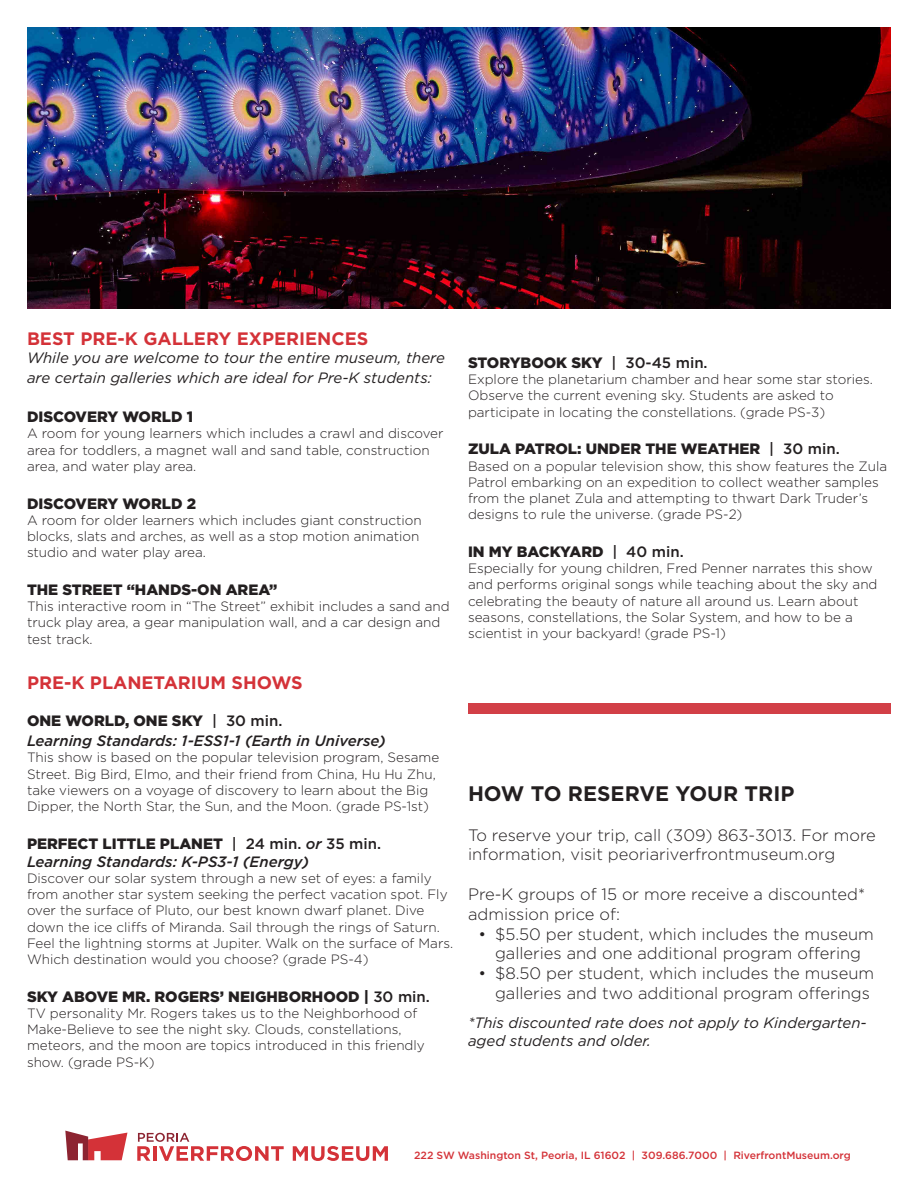
<style>
.page{position:relative;width:918px;height:1188px;background:#fff}
.page>*{position:absolute;margin:0;border:0;box-sizing:border-box;transform-origin:0 0}
.t1{font:700 21px "Gotham";color:#231f20}
.t2{font:700 18px "Gotham";color:#d43238}
.t3{font:300 16.5px/19.8px "Gotham";color:#231f20}
.t4{font:900 15px "Gotham";color:#231f20}
.t5{font:italic 15px/19.8px "Gotham";color:#231f20}
.t6{font:italic 500 15px "Gotham";color:#231f20}
.t7{font:300 13.5px/16.2px "Gotham";color:#231f20}
.t8{font:500 10.5px "Gotham";color:#d43238}
.s1{font-weight:500}
.s2{font-weight:500;font-style:italic}
</style>
<div class="page">
<img style="left:27px;top:27px;width:864px;height:282px">
<div style="left:468px;top:703px;width:423px;height:11px;background:#d23f47"></div>
<svg style="left:65px;top:1131px;width:62px;height:29px"></svg>
<svg style="left:293px;top:1146px;width:95px;height:15px"></svg>
<svg style="left:137px;top:1133px;width:147px;height:28px"></svg>
<p class="t2" style="left:27px;top:327px;width:343px">BEST PRE-K GALLERY EXPERIENCES</p>
<p class="t5" style="left:27px;top:347px;width:420px">While you are welcome to tour the entire museum, there are certain galleries which are ideal for Pre-K students:</p>
<p class="t4" style="left:27px;top:407px;width:168px">DISCOVERY WORLD 1</p>
<p class="t7" style="left:27px;top:425px;width:418px">A room for young learners which includes a crawl and discover area for toddlers, a magnet wall and sand table, construction area, and water play area.</p>
<p class="t4" style="left:27px;top:493px;width:171px">DISCOVERY WORLD 2</p>
<p class="t7" style="left:27px;top:512px;width:396px">A room for older learners which includes giant construction blocks, slats and arches, as well as a stop motion animation studio and water play area.</p>
<p class="t4" style="left:27px;top:579px;width:252px">THE STREET “HANDS-ON AREA”</p>
<p class="t7" style="left:27px;top:598px;width:424px">This interactive room in “The Street” exhibit includes a sand and truck play area, a gear manipulation wall, and a car design and test track.</p>
<p class="t2" style="left:27px;top:670px;width:277px">PRE-K PLANETARIUM SHOWS</p>
<p class="t4" style="left:27px;top:711px;width:257px">ONE WORLD, ONE SKY <span class="s1">| 30 min.</span></p>
<p class="t6" style="left:27px;top:731px;width:360px">Learning Standards: 1-ESS1-1 (Earth in Universe)</p>
<p class="t7" style="left:27px;top:749px;width:414px">This show is based on the popular television program, Sesame Street. Big Bird, Elmo, and their friend from China, Hu Hu Zhu, take viewers on a voyage of discovery to learn about the Big Dipper, the North Star, the Sun, and the Moon. (grade PS-1st)</p>
<p class="t4" style="left:27px;top:833px;width:356px">PERFECT LITTLE PLANET <span class="s1">| 24 min.</span> <span class="s2">or</span> <span class="s1">35 min.</span></p>
<p class="t6" style="left:27px;top:852px;width:284px">Learning Standards: K-PS3-1 (Energy)</p>
<p class="t7" style="left:27px;top:870px;width:428px">Discover our solar system through a new set of eyes: a family from another star system seeking the perfect vacation spot. Fly over the surface of Pluto, our best known dwarf planet. Dive down the ice cliffs of Miranda. Sail through the rings of Saturn.<br>Feel the lightning storms at Jupiter. Walk on the surface of Mars.<br>Which destination would you choose? (grade PS-4)</p>
<p class="t4" style="left:27px;top:986px;width:404px">SKY ABOVE MR. ROGERS’ NEIGHBORHOOD | <span class="s1">30 min.</span></p>
<p class="t7" style="left:27px;top:1005px;width:399px">TV personality Mr. Rogers takes us to the Neighborhood of Make-Believe to see the night sky. Clouds, constellations, meteors, and the moon are topics introduced in this friendly show. (grade PS-K)</p>
<p class="t4" style="left:468px;top:352px;width:241px">STORYBOOK SKY <span class="s1">| 30-45 min.</span></p>
<p class="t7" style="left:468px;top:371px;width:406px">Explore the planetarium chamber and hear some star stories.<br>Observe the current evening sky. Students are asked to participate in locating the constellations. (grade PS-3)</p>
<p class="t4" style="left:468px;top:439px;width:373px">ZULA PATROL: UNDER THE WEATHER <span class="s1">| 30 min.</span></p>
<p class="t7" style="left:468px;top:457px;width:421px">Based on a popular television show, this show features the Zula Patrol embarking on an expedition to collect weather samples from the planet Zula and attempting to thwart Dark Truder’s designs to rule the universe. (grade PS-2)</p>
<p class="t4" style="left:468px;top:541px;width:217px">IN MY BACKYARD <span class="s1">| 40 min.</span></p>
<p class="t7" style="left:468px;top:560px;width:411px">Especially for young children, Fred Penner narrates this show and performs original songs while teaching about the sky and celebrating the beauty of nature all around us. Learn about seasons, constellations, the Solar System, and how to be a scientist in your backyard! (grade PS-1)</p>
<p class="t1" style="left:468px;top:780px;width:328px">HOW TO RESERVE YOUR TRIP</p>
<p class="t3" style="left:468px;top:824px;width:409px">To reserve your trip, call (309) 863-3013. For more information, visit peoriariverfrontmuseum.org</p>
<p class="t3" style="left:468px;top:884px;width:399px">Pre-K groups of 15 or more receive a discounted* admission price of:</p>
<p class="t3" style="left:478px;top:923px;width:397px;text-align:center">• $5.50 per student, which includes the museum galleries and one additional program offering</p>
<p class="t3" style="left:478px;top:963px;width:397px;text-align:right">• $8.50 per student, which includes the museum galleries and two additional program offerings</p>
<p class="t5" style="left:468px;top:1013px;width:400px;line-height:18px">*This discounted rate does not apply to Kindergarten&shy;aged students and older.</p>
<p class="t8" style="left:414px;top:1148px;width:438px">222 SW Washington St, Peoria, IL 61602 | 309.686.7000 | RiverfrontMuseum.org</p>
</div>
